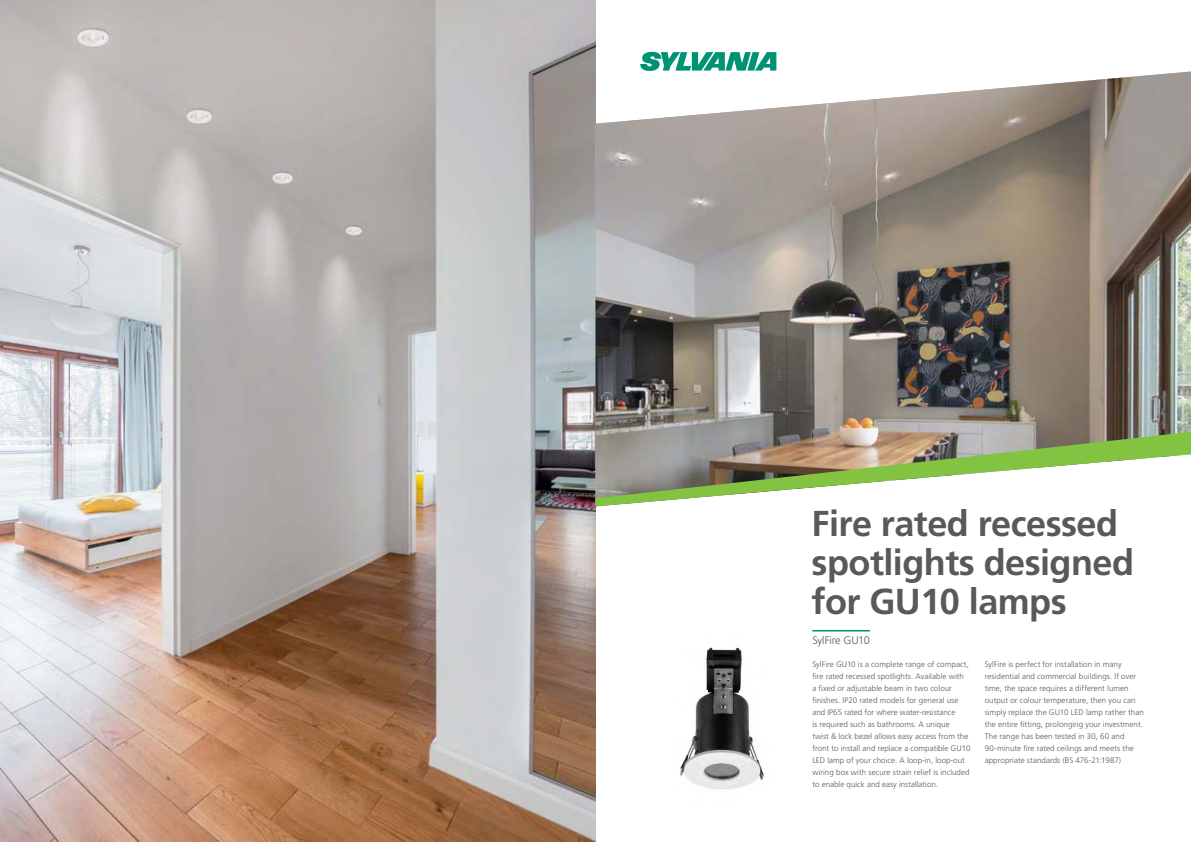
<style>
.page{position:relative;width:1191px;height:842px;background:#fff}
.page>*{position:absolute;margin:0;border:0;box-sizing:border-box;transform-origin:0 0}
.t1{font:700 36px/39px "Frutiger LT Std";letter-spacing:-.015em;color:#58595b}
.t2{font:300 11px "Frutiger LT Std";letter-spacing:-.015em;color:#58595b}
.t3{font:300 8px/12px "Frutiger LT Std";letter-spacing:.005em;color:#58595b}
</style>
<div class="page">
<img style="left:0;top:0;width:595px;height:842px">
<svg style="left:640px;top:52px;width:136px;height:19px"></svg>
<hr style="left:812px;top:630px;width:58px;height:1px;background:#009373">
<img style="left:680px;top:647px;width:84px;height:143px">
<img style="left:595px;top:72px;width:596px;height:360px">
<svg style="left:595px;top:432px;width:596px;height:74px"></svg>
<h1 class="t1" style="left:811px;top:505px;width:324px">Fire rated recessed spotlights designed for GU10 lamps</h1>
<p class="t3" style="left:984px;top:658px;width:161px">SylFire is perfect for installation in many residential and commercial buildings. If over time, the space requires a different lumen output or colour temperature, then you can simply replace the GU10 LED lamp rather than the entire fitting, prolonging your investment.<br>The range has been tested in 30, 60 and 90-minute fire rated ceilings and meets the appropriate standards (BS 476-21:1987)</p>
<h2 class="t2" style="left:812px;top:634px;width:59px">SylFire GU10</h2>
<p class="t3" style="left:812px;top:658px;width:160px">SylFire GU10 is a complete range of compact, fire rated recessed spotlights. Available with<br>a fixed or adjustable beam in two colour finishes. IP20 rated models for general use and IP65 rated for where water-resistance<br>is required such as bathrooms. A unique<br>twist &amp; lock bezel allows easy access from the front to install and replace a compatible GU10<br>LED lamp of your choice. A loop-in, loop-out wiring box with secure strain relief is included to enable quick and easy installation.</p>
</div>
